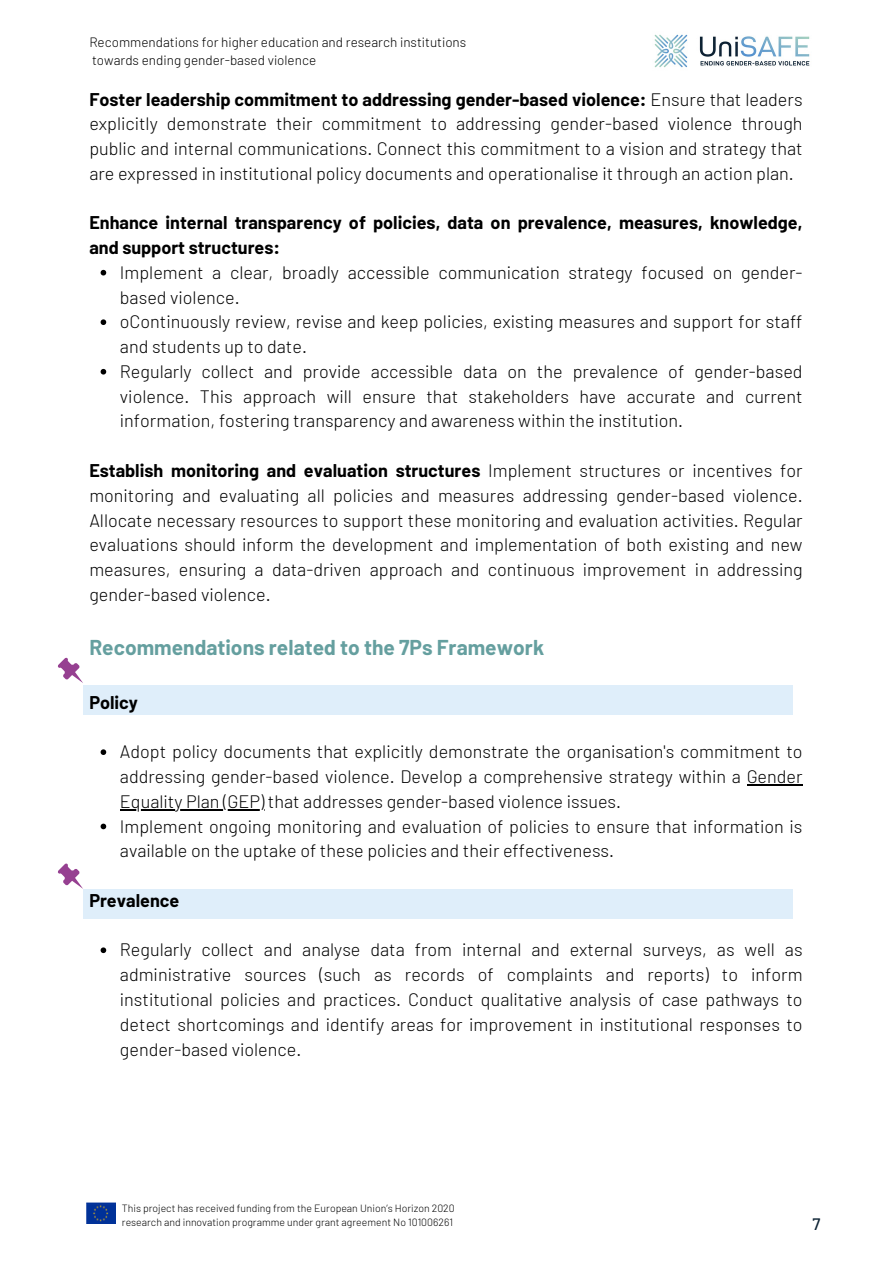
<style>
.page{position:relative;width:893px;height:1264px;background:#fff}
.page>*{position:absolute;margin:0;border:0;box-sizing:border-box;transform-origin:0 0}
.t1{font:700 21px "Barlow";color:#659f9f}
.t2{font:300 18px/24.8px "Barlow";color:#000;text-align:justify}
.t3{font:700 18px/24.8px "Barlow";color:#000}
.t4{font:500 16.5px "Barlow";color:#0d2334}
.t5{font:300 13.5px "Barlow";color:#000}
.t6{font:300 10.5px "Barlow";color:#000}
.s1{font-weight:700}
</style>
<div class="page">
<img style="left:654px;top:34px;width:156px;height:34px">
<img style="left:86px;top:1202px;width:29px;height:20px">
<div style="left:83px;top:685px;width:709px;height:30px;background:#dfeefa"></div>
<svg style="left:58px;top:657px;width:25px;height:26px"></svg>
<div style="left:83px;top:888px;width:709px;height:30px;background:#dfeefa"></div>
<svg style="left:58px;top:863px;width:25px;height:25px"></svg>
<svg style="left:101px;top:270px;width:5px;height:5px"></svg>
<svg style="left:101px;top:319px;width:5px;height:6px"></svg>
<svg style="left:101px;top:369px;width:5px;height:5px"></svg>
<svg style="left:101px;top:749px;width:5px;height:6px"></svg>
<hr style="left:746px;top:784px;width:56px;height:1px;background:#000">
<hr style="left:120px;top:809px;width:144px;height:1px;background:#000">
<svg style="left:101px;top:823px;width:5px;height:6px"></svg>
<svg style="left:101px;top:947px;width:5px;height:6px"></svg>
<p class="t5" style="left:89px;top:33px;width:378px">Recommendations for higher education and research institutions</p>
<p class="t5" style="left:92px;top:51px;width:226px">towards ending gender-based violence</p>
<p class="t2" style="left:89px;top:86px;width:714px"><span class="s1">Foster leadership commitment to addressing gender-based violence:</span> Ensure that leaders explicitly demonstrate their commitment to addressing gender-based violence through public and internal communications. Connect this commitment to a vision and strategy that are expressed in institutional policy documents and operationalise it through an action plan.</p>
<p class="t3" style="left:89px;top:210px;width:714px">Enhance internal transparency of policies, data on prevalence, measures, knowledge, and support structures:</p>
<p class="t2" style="left:120px;top:259px;width:684px">Implement a clear, broadly accessible communication strategy focused on gender&shy;based violence.</p>
<p class="t2" style="left:120px;top:309px;width:684px">oContinuously review, revise and keep policies, existing measures and support for staff and students up to date.</p>
<p class="t2" style="left:120px;top:358px;width:684px">Regularly collect and provide accessible data on the prevalence of gender-based violence. This approach will ensure that stakeholders have accurate and current information, fostering transparency and awareness within the institution.</p>
<p class="t2" style="left:89px;top:457px;width:714px"><span class="s1">Establish monitoring and evaluation structures</span> Implement structures or incentives for monitoring and evaluating all policies and measures addressing gender-based violence.<br>Allocate necessary resources to support these monitoring and evaluation activities. Regular evaluations should inform the development and implementation of both existing and new measures, ensuring a data-driven approach and continuous improvement in addressing gender-based violence.</p>
<p class="t1" style="left:89px;top:633px;width:456px">Recommendations related to the 7Ps Framework</p>
<p class="t3" style="left:89px;top:689px;width:50px">Policy</p>
<p class="t2" style="left:120px;top:738px;width:684px">Adopt policy documents that explicitly demonstrate the organisation's commitment to addressing gender-based violence. Develop a comprehensive strategy within a Gender Equality Plan (GEP) that addresses gender-based violence issues.</p>
<p class="t2" style="left:120px;top:813px;width:684px">Implement ongoing monitoring and evaluation of policies to ensure that information is available on the uptake of these policies and their effectiveness.</p>
<p class="t3" style="left:89px;top:887px;width:92px">Prevalence</p>
<p class="t2" style="left:120px;top:936px;width:684px">Regularly collect and analyse data from internal and external surveys, as well as administrative sources (such as records of complaints and reports) to inform institutional policies and practices. Conduct qualitative analysis of case pathways to detect shortcomings and identify areas for improvement in institutional responses to gender-based violence.</p>
<p class="t6" style="left:122px;top:1201px;width:334px">This project has received funding from the European Union’s Horizon 2020</p>
<p class="t6" style="left:122px;top:1215px;width:332px">research and innovation programme under grant agreement No 101006261</p>
<p class="t4" style="left:812px;top:1213px;width:9px">7</p>
</div>
